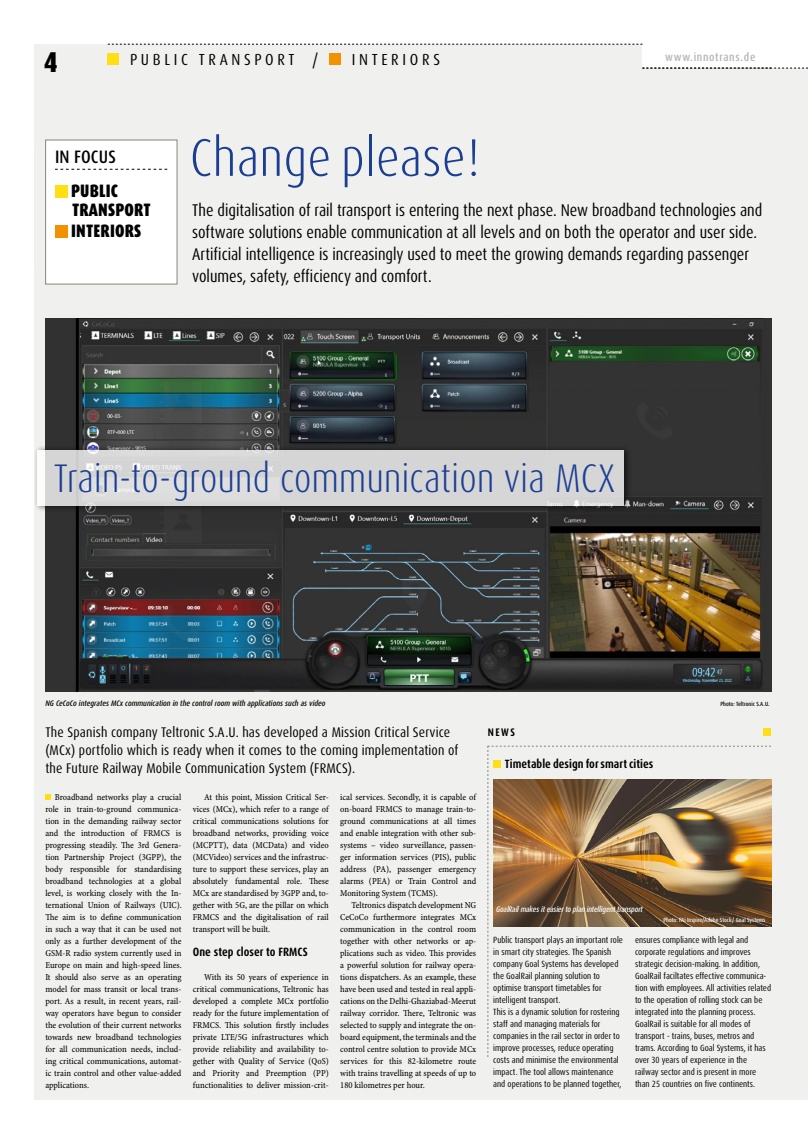
<style>
.page{position:relative;width:808px;height:1134px;background:#fff}
.page>*{position:absolute;margin:0;border:0;box-sizing:border-box;transform-origin:0 0}
.t1{font:300 condensed 53px "Dax OT";letter-spacing:.01em;color:#1b3e92}
.t2{font:300 condensed 40px "Dax OT";letter-spacing:.01em;color:#1b3e92}
.t3{font:900 condensed 28.7px "Dax OT";color:#000}
.t4{font:900 condensed 18px/19px "Dax OT";letter-spacing:.01em;color:#000;scale:.95 1}
.t5{font:500 condensed 18px "Dax OT";letter-spacing:.01em;color:#000}
.t6{font:condensed 17px/22px "Dax OT";color:#000}
.t7{font:condensed 16px "Dax OT";letter-spacing:.23em;color:#000}
.t8{font:condensed 14px/18px "Dax OT";letter-spacing:.01em;color:#000}
.t9{font:700 condensed 12px "Dax OT";letter-spacing:.005em;color:#000}
.t10{font:500 condensed 11.6px "Dax OT";letter-spacing:.06em;color:#b3b2b2}
.t11{font:700 condensed 11px "Dax OT";color:#000}
.t12{font:9.2px/12px "Minion Pro Cn Capt";color:#000;text-align:justify}
.t13{font:condensed 9px/12px "Dax OT";color:#000}
.t14{font:italic 500 condensed 8px "Dax OT";color:#000}
.t15{font:italic 500 condensed 8px "Dax OT";letter-spacing:-.02em;color:#fff}
.t16{font:500 condensed 6px "Dax OT";color:#fff}
.t17{font:500 condensed 6px "Dax OT";color:#000}
</style>
<div class="page">
<div style="left:34px;top:44px;width:774px;height:1055px;background:#f0f0ee"></div>
<div style="left:642px;top:28px;width:166px;height:40px;background:#fff"></div>
<svg style="left:108px;top:44px;width:534px;height:1px"></svg>
<svg style="left:642px;top:68px;width:166px;height:1px"></svg>
<div style="left:108px;top:53px;width:11px;height:12px;background:#ffde14"></div>
<div style="left:329px;top:53px;width:12px;height:12px;background:#f39200"></div>
<img style="left:45px;top:319px;width:726px;height:372px">
<svg style="left:45px;top:794px;width:6px;height:6px"></svg>
<div style="left:34px;top:445px;width:599px;height:67px;background:#000;opacity:.75"></div>
<div style="left:37px;top:451px;width:587px;height:55px;background:#d6d6d6"></div>
<div style="left:45px;top:140px;width:132px;height:144px;background:#fff"></div>
<svg style="left:55px;top:169px;width:112px;height:1px"></svg>
<div style="left:55px;top:185px;width:12px;height:12px;background:#ffde14"></div>
<div style="left:55px;top:225px;width:12px;height:12px;background:#f39200"></div>
<div style="left:763px;top:728px;width:8px;height:8px;background:#ffde14"></div>
<img style="left:488px;top:746px;width:283px;height:311px">
<h3 class="t7" style="left:130px;top:49px;width:190px">PUBLIC TRANSPORT /</h3>
<h3 class="t7" style="left:352px;top:49px;width:90px">INTERIORS</h3>
<h3 class="t3" style="left:44px;top:44px;width:16px">4</h3>
<p class="t10" style="left:665px;top:50px;width:92px">www.innotrans.de</p>
<h3 class="t5" style="left:55px;top:145px;width:62px">IN FOCUS</h3>
<h3 class="t4" style="left:71px;top:182px;width:85px">PUBLIC<br>TRANSPORT</h3>
<h3 class="t4" style="left:71px;top:221px;width:75px">INTERIORS</h3>
<h1 class="t1" style="left:190px;top:124px;width:292px">Change please!</h1>
<p class="t6" style="left:192px;top:199px;width:572px">The digitalisation of rail transport is entering the next phase. New broadband technologies and software solutions enable communication at all levels and on both the operator and user side.<br>Artificial intelligence is increasingly used to meet the growing demands regarding passenger volumes, safety, efficiency and comfort.</p>
<h2 class="t2" style="left:54px;top:453px;width:563px">Train-to-ground communication via MCX</h2>
<p class="t14" style="left:45px;top:698px;width:282px">NG CeCoCo integrates MCx communication in the control room with applications such as video</p>
<p class="t17" style="left:720px;top:700px;width:51px">Photo: Teltronic S.A.U.</p>
<h3 class="t8" style="left:45px;top:723px;width:415px">The Spanish company Teltronic S.A.U. has developed a Mission Critical Service (MCx) portfolio which is ready when it comes to the coming implementation of the Future Railway Mobile Communication System (FRMCS).</h3>
<p class="t12" style="left:340px;top:791px;width:138px">ical services. Secondly, it is capable of on-board FRMCS to manage train-to&shy;ground communications at all times and enable integration with other sub&shy;systems – video surveillance, passen&shy;ger information services (PIS), public address (PA), passenger emergency alarms (PEA) or Train Control and Monitoring System (TCMS).</p>
<p class="t12" style="left:340px;top:899px;width:138px;text-indent:11px">Teltronics dispatch development NG CeCoCo furthermore integrates MCx communication in the control room together with other networks or ap&shy;plications such as video. This provides a powerful solution for railway opera&shy;tions dispatchers. As an example, these have been used and tested in real appli&shy;cations on the Delhi-Ghaziabad-Meerut railway corridor. There, Teltronic was selected to supply and integrate the on&shy;board equipment, the terminals and the control centre solution to provide MCx services for this 82-kilometre route with trains travelling at speeds of up to 180 kilometres per hour.</p>
<p class="t12" style="left:45px;top:791px;width:138px;text-indent:10px">Broadband networks play a crucial role in train-to-ground communica&shy;tion in the demanding railway sector and the introduction of FRMCS is progressing steadily. The 3rd Genera&shy;tion Partnership Project (3GPP), the body responsible for standardising broadband technologies at a global level, is working closely with the In&shy;ternational Union of Railways (UIC).<br>The aim is to define communication in such a way that it can be used not only as a further development of the GSM-R radio system currently used in Europe on main and high-speed lines.<br>It should also serve as an operating model for mass transit or local trans&shy;port. As a result, in recent years, rail&shy;way operators have begun to consider the evolution of their current networks towards new broadband technologies for all communication needs, includ&shy;ing critical communications, automat&shy;ic train control and other value-added applications.</p>
<p class="t12" style="left:193px;top:791px;width:138px;text-indent:11px">At this point, Mission Critical Ser&shy;vices (MCx), which refer to a range of critical communications solutions for broadband networks, providing voice (MCPTT), data (MCData) and video (MCVideo) services and the infrastruc&shy;ture to support these services, play an absolutely fundamental role. These MCx are standardised by 3GPP and, to&shy;gether with 5G, are the pillar on which FRMCS and the digitalisation of rail transport will be built.</p>
<h3 class="t9" style="left:193px;top:944px;width:116px">One step closer to FRMCS</h3>
<p class="t12" style="left:193px;top:971px;width:138px;text-indent:11px">With its 50 years of experience in critical communications, Teltronic has developed a complete MCx portfolio ready for the future implementation of FRMCS. This solution firstly includes private LTE/5G infrastructures which provide reliability and availability to&shy;gether with Quality of Service (QoS) and Priority and Preemption (PP) functionalities to deliver mission-crit-</p>
<p class="t11" style="left:488px;top:725px;width:29px">NEWS</p>
<h3 class="t9" style="left:505px;top:756px;width:150px">Timetable design for smart cities</h3>
<p class="t15" style="left:496px;top:904px;width:148px">GoalRail makes it easier to plan intelligent transport</p>
<p class="t16" style="left:663px;top:916px;width:104px">Photo: FAi Inspire/Adobe Stock/ Goal Systems</p>
<p class="t13" style="left:493px;top:934px;width:131px">Public transport plays an important role in smart city strategies. The Spanish company Goal Systems has developed the GoalRail planning solution to optimise transport timetables for intelligent transport.<br>This is a dynamic solution for rostering staff and managing materials for companies in the rail sector in order to improve processes, reduce operating costs and minimise the environmental impact. The tool allows maintenance and operations to be planned together,</p>
<p class="t13" style="left:635px;top:934px;width:138px">ensures compliance with legal and corporate regulations and improves strategic decision-making. In addition, GoalRail faciltates effective communica&shy;tion with employees. All activities related to the operation of rolling stock can be integrated into the planning process.<br>GoalRail is suitable for all modes of transport - trains, buses, metros and trams. According to Goal Systems, it has over 30 years of experience in the railway sector and is present in more than 25 countries on five continents.</p>
</div>
